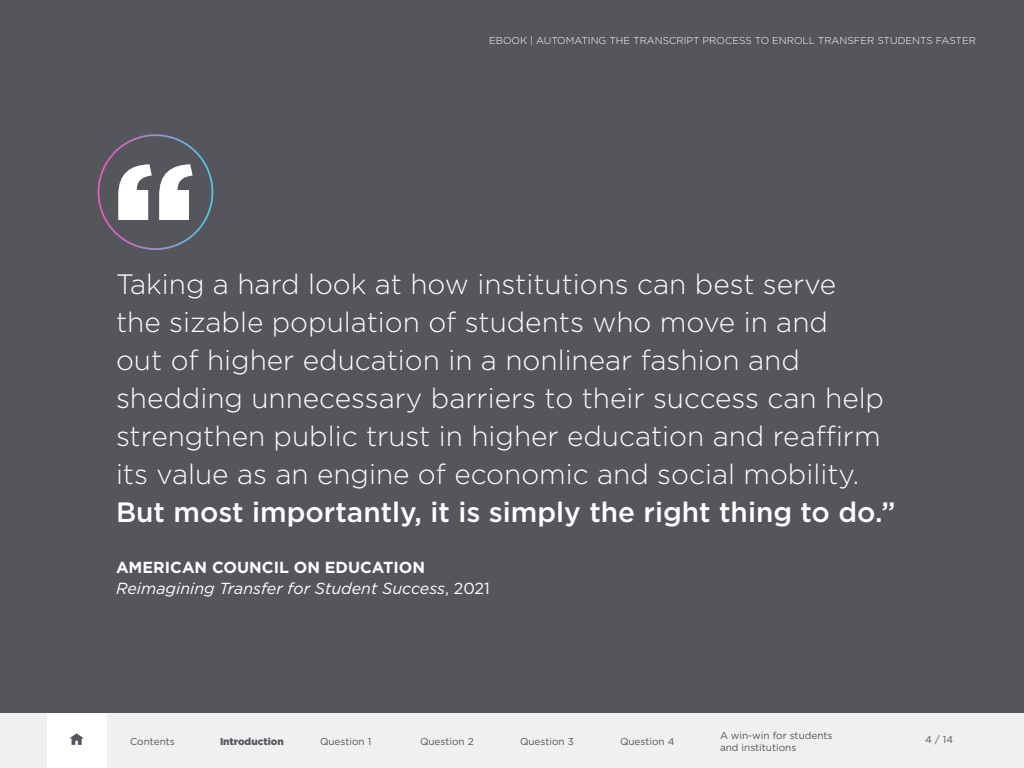
<style>
.page{position:relative;width:1024px;height:768px;background:#fff}
.page>*{position:absolute;margin:0;border:0;box-sizing:border-box;transform-origin:0 0}
.t1{font:300 28px/38px "Gotham";color:#fff}
.t2{font:500 28px "Gotham";color:#fff}
.t3{font:italic 16px/21px "Gotham";color:#fff}
.t4{font:10px/12px "Gotham";color:#52555b}
.t5{font:300 10px "Gotham HTF";color:#fff}
.t6{font:900 10px "Gotham";color:#52555b}
.t7{font:10px "Gotham HTF";color:#52555b}
.s1{font-weight:700;font-style:normal}
.s2{font-style:normal}
</style>
<div class="page">
<div style="left:0;top:713px;width:1024px;height:55px;background:#f1efef"></div>
<div style="left:47px;top:713px;width:59px;height:55px;background:#fff"></div>
<svg style="left:69px;top:733px;width:15px;height:12px"></svg>
<div style="left:0;top:0;width:1024px;height:712px;background:#54565b"></div>
<svg style="left:118px;top:164px;width:75px;height:56px"></svg>
<div style="left:98px;top:134px;width:115px;height:116px;border:2px solid #fff;border-radius:50%"></div>
<p class="t5" style="left:489px;top:35px;width:488px">EBOOK | AUTOMATING THE TRANSCRIPT PROCESS TO ENROLL TRANSFER STUDENTS FASTER</p>
<p class="t1" style="left:116px;top:265px;width:770px">Taking a hard look at how institutions can best serve the sizable population of students who move in and<br>out of higher education in a nonlinear fashion and shedding unnecessary barriers to their success can help strengthen public trust in higher education and reaffirm its value as an engine of economic and social mobility.</p>
<p class="t2" style="left:116px;top:494px;width:781px">But most importantly, it is simply the right thing to do.”</p>
<p class="t3" style="left:116px;top:557px;width:375px"><span class="s1">AMERICAN COUNCIL ON EDUCATION<br></span>Reimagining Transfer for Student Success<span class="s2">, 2021</span></p>
<p class="t4" style="left:130px;top:735px;width:46px">Contents</p>
<p class="t6" style="left:220px;top:734px;width:65px">Introduction</p>
<p class="t4" style="left:320px;top:735px;width:53px">Question 1</p>
<p class="t4" style="left:420px;top:735px;width:55px">Question 2</p>
<p class="t4" style="left:520px;top:735px;width:55px">Question 3</p>
<p class="t4" style="left:620px;top:735px;width:56px">Question 4</p>
<p class="t4" style="left:720px;top:729px;width:114px">A win-win for students and institutions</p>
<p class="t7" style="left:925px;top:734px;width:30px">4 / 14</p>
</div>
